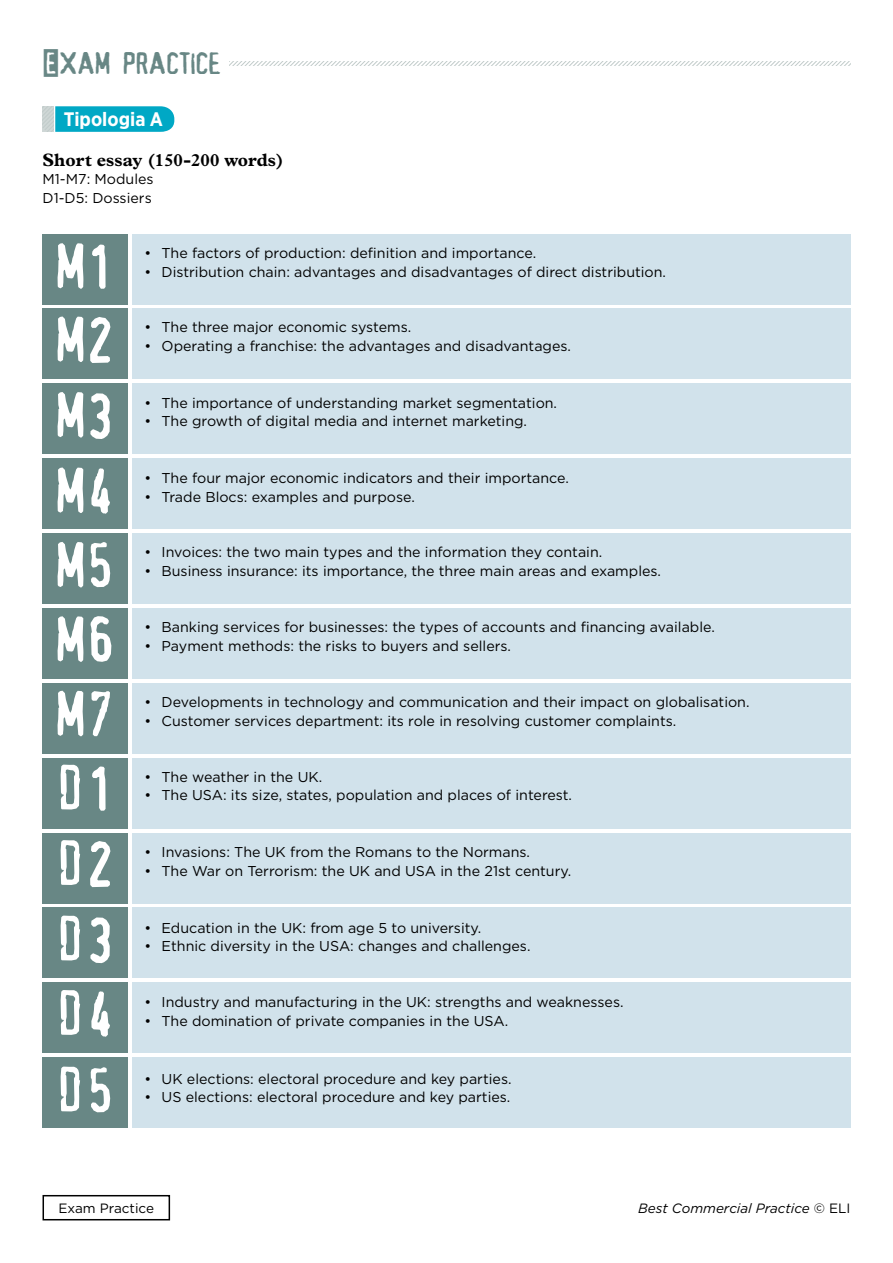
<style>
.page{position:relative;width:893px;height:1263px;background:#fff}
.page>*{position:absolute;margin:0;border:0;box-sizing:border-box;transform-origin:0 0}
.t1{font:60px/74.8px "Confidential";color:#fff;text-align:justify}
.t2{font:30px "Alias";color:#688785}
.t3{font:700 19.5px "Gotham Narrow";color:#fff}
.t4{font:700 18px "Plantin Std";color:#000}
.t5{font:14.25px/18.8px "Gotham HTF";color:#000}
.t6{font:italic 13.5px "Gotham HTF";color:#000}
.t7{font:13.5px "Gotham HTF";color:#000}
.s1{font-style:normal}
</style>
<div class="page">
<div style="left:43px;top:1195px;width:127px;height:25px;border:2px solid #000"></div>
<svg style="left:230px;top:62px;width:620px;height:4px"></svg>
<svg style="left:43px;top:106px;width:131px;height:26px;background:#1cafc8"></svg>
<div style="left:43px;top:234px;width:85px;height:70px;background:#688785"></div>
<div style="left:43px;top:309px;width:85px;height:70px;background:#688785"></div>
<div style="left:43px;top:384px;width:85px;height:70px;background:#688785"></div>
<div style="left:43px;top:458px;width:85px;height:71px;background:#688785"></div>
<div style="left:43px;top:533px;width:85px;height:71px;background:#688785"></div>
<div style="left:43px;top:608px;width:85px;height:71px;background:#688785"></div>
<div style="left:43px;top:683px;width:85px;height:71px;background:#688785"></div>
<div style="left:43px;top:758px;width:85px;height:70px;background:#688785"></div>
<div style="left:43px;top:833px;width:85px;height:70px;background:#688785"></div>
<div style="left:43px;top:908px;width:85px;height:70px;background:#688785"></div>
<div style="left:43px;top:983px;width:85px;height:70px;background:#688785"></div>
<div style="left:43px;top:1057px;width:85px;height:71px;background:#688785"></div>
<div style="left:132px;top:234px;width:718px;height:70px;background:#d1e2eb"></div>
<div style="left:132px;top:309px;width:718px;height:70px;background:#d1e2eb"></div>
<div style="left:132px;top:384px;width:718px;height:70px;background:#d1e2eb"></div>
<div style="left:132px;top:458px;width:718px;height:71px;background:#d1e2eb"></div>
<div style="left:132px;top:533px;width:718px;height:71px;background:#d1e2eb"></div>
<div style="left:132px;top:608px;width:718px;height:71px;background:#d1e2eb"></div>
<div style="left:132px;top:683px;width:718px;height:71px;background:#d1e2eb"></div>
<div style="left:132px;top:758px;width:718px;height:70px;background:#d1e2eb"></div>
<div style="left:132px;top:833px;width:718px;height:70px;background:#d1e2eb"></div>
<div style="left:132px;top:908px;width:718px;height:70px;background:#d1e2eb"></div>
<div style="left:132px;top:983px;width:718px;height:70px;background:#d1e2eb"></div>
<div style="left:132px;top:1057px;width:718px;height:71px;background:#d1e2eb"></div>
<h2 class="t2" style="left:43px;top:46px;width:180px">Exam practice</h2>
<h3 class="t3" style="left:64px;top:107px;width:101px">Tipologia A</h3>
<p class="t4" style="left:43px;top:149px;width:243px">Short essay (150-200 words)</p>
<p class="t5" style="left:43px;top:170px;width:113px">M1-M7: Modules<br>D1-D5: Dossiers</p>
<h1 class="t1" style="left:55px;top:231px;width:62px">M1<br>M2<br>M3<br>M4<br>M5<br>M6<br>M7<br>D1<br>D2<br>D3<br>D4<br>D5</h1>
<p class="t5" style="left:145px;top:244px;width:393px">• The factors of production: definition and importance.</p>
<p class="t5" style="left:145px;top:263px;width:523px">• Distribution chain: advantages and disadvantages of direct distribution.</p>
<p class="t5" style="left:145px;top:317px;width:268px">• The three major economic systems.</p>
<p class="t5" style="left:145px;top:336px;width:428px">• Operating a franchise: the advantages and disadvantages.</p>
<p class="t5" style="left:145px;top:393px;width:414px">• The importance of understanding market segmentation.</p>
<p class="t5" style="left:145px;top:412px;width:384px">• The growth of digital media and internet marketing.</p>
<p class="t5" style="left:145px;top:468px;width:426px">• The four major economic indicators and their importance.</p>
<p class="t5" style="left:145px;top:487px;width:272px">• Trade Blocs: examples and purpose.</p>
<p class="t5" style="left:145px;top:543px;width:459px">• Invoices: the two main types and the information they contain.</p>
<p class="t5" style="left:145px;top:562px;width:518px">• Business insurance: its importance, the three main areas and examples.</p>
<p class="t5" style="left:145px;top:617px;width:572px">• Banking services for businesses: the types of accounts and financing available.</p>
<p class="t5" style="left:145px;top:636px;width:368px">• Payment methods: the risks to buyers and sellers.</p>
<p class="t5" style="left:145px;top:692px;width:606px">• Developments in technology and communication and their impact on globalisation.</p>
<p class="t5" style="left:145px;top:711px;width:533px">• Customer services department: its role in resolving customer complaints.</p>
<p class="t5" style="left:145px;top:767px;width:179px">• The weather in the UK.</p>
<p class="t5" style="left:145px;top:786px;width:429px">• The USA: its size, states, population and places of interest.</p>
<p class="t5" style="left:145px;top:842px;width:387px">• Invasions: The UK from the Romans to the Normans.</p>
<p class="t5" style="left:145px;top:861px;width:428px">• The War on Terrorism: the UK and USA in the 21st century.</p>
<p class="t5" style="left:145px;top:918px;width:338px">• Education in the UK: from age 5 to university.</p>
<p class="t5" style="left:145px;top:937px;width:387px">• Ethnic diversity in the USA: changes and challenges.</p>
<p class="t5" style="left:145px;top:992px;width:480px">• Industry and manufacturing in the UK: strengths and weaknesses.</p>
<p class="t5" style="left:145px;top:1011px;width:365px">• The domination of private companies in the USA.</p>
<p class="t5" style="left:145px;top:1069px;width:368px">• UK elections: electoral procedure and key parties.</p>
<p class="t5" style="left:145px;top:1088px;width:367px">• US elections: electoral procedure and key parties.</p>
<p class="t7" style="left:59px;top:1201px;width:97px">Exam Practice</p>
<p class="t6" style="left:638px;top:1201px;width:214px">Best Commercial Practice <span class="s1">© ELI</span></p>
</div>
